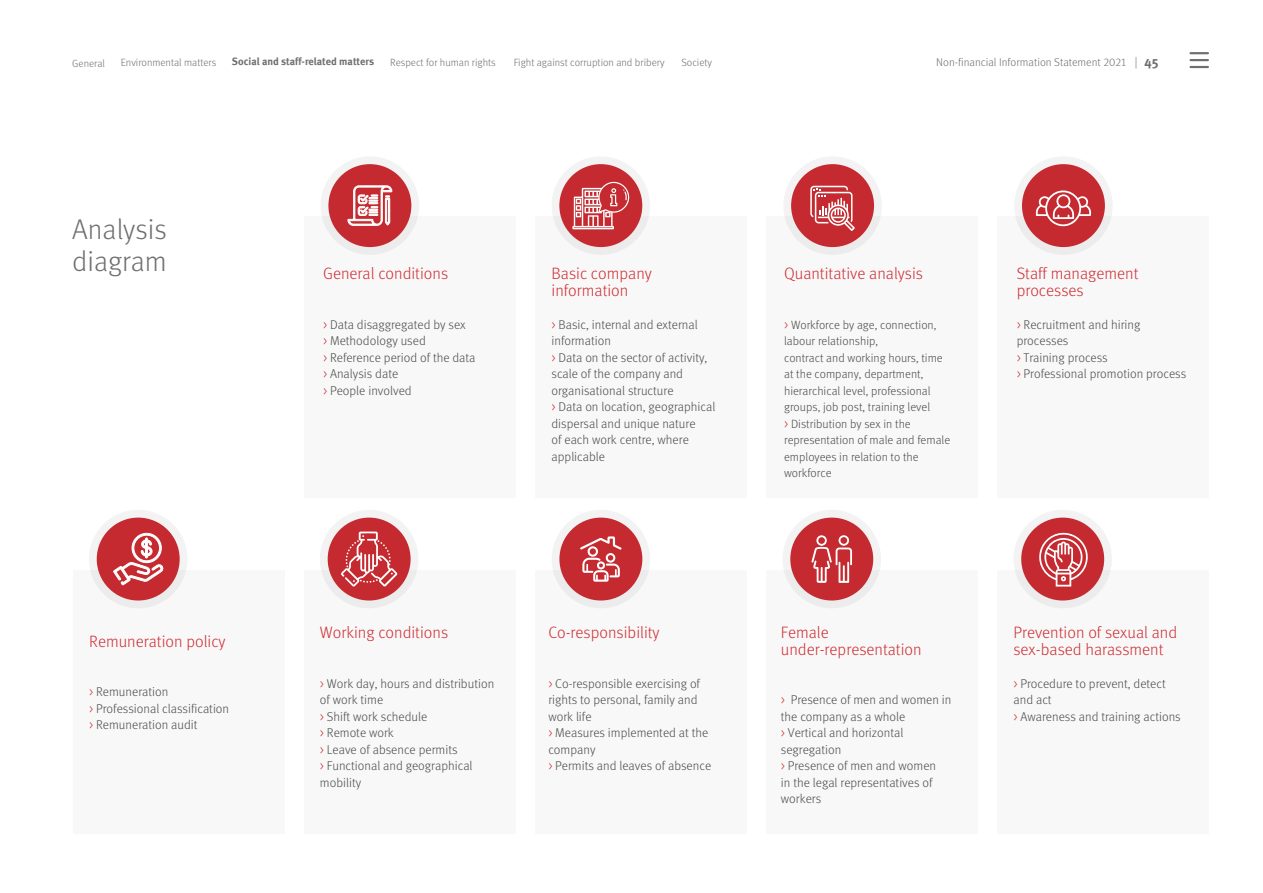
<style>
.page{position:relative;width:1263px;height:893px;background:#fff}
.page>*{position:absolute;margin:0;border:0;box-sizing:border-box;transform-origin:0 0}
.t1{font:28.5px/31.5px "Meta Light LF";color:#706f6f}
.t2{font:300 16.5px/16.5px "Meta";color:#cf2d33}
.t3{font:12.75px/16.5px "Meta Light LF";color:#4a4a49}
.t4{font:12px/16.5px "Meta Light LF";color:#4a4a49}
.t5{font:11.25px "Meta Light LF";color:#706f6f}
.t6{font:10.5px "Meta Light LF";color:#706f6f}
.t7{font:10.5px "Meta Bold LF";color:#706f6f}
.s1{font-size:12px}
.s2{font-family:"Meta";font-weight:700;font-size:13.5px}
.s3{color:#cf2d33}
.s4{font-size:12.75px;color:#cf2d33}
</style>
<div class="page">
<div style="left:305px;top:216px;width:211px;height:282px;background:#f8f8f8"></div>
<div style="left:305px;top:570px;width:211px;height:263px;background:#f8f8f8"></div>
<div style="left:536px;top:216px;width:211px;height:282px;background:#f8f8f8"></div>
<div style="left:536px;top:570px;width:211px;height:263px;background:#f8f8f8"></div>
<div style="left:767px;top:216px;width:211px;height:282px;background:#f8f8f8"></div>
<div style="left:767px;top:570px;width:211px;height:263px;background:#f8f8f8"></div>
<div style="left:997px;top:216px;width:212px;height:282px;background:#f8f8f8"></div>
<div style="left:997px;top:570px;width:212px;height:263px;background:#f8f8f8"></div>
<div style="left:73px;top:570px;width:211px;height:263px;background:#f8f8f8"></div>
<svg style="left:321px;top:156px;width:98px;height:99px;fill:#c52a30"></svg>
<svg style="left:551px;top:156px;width:99px;height:99px;fill:#c52a30"></svg>
<svg style="left:320px;top:510px;width:98px;height:98px"></svg>
<svg style="left:551px;top:510px;width:99px;height:98px;fill:#c52a30"></svg>
<svg style="left:782px;top:510px;width:99px;height:98px;fill:#c52a30"></svg>
<svg style="left:1013px;top:510px;width:99px;height:98px;fill:#c52a30"></svg>
<svg style="left:783px;top:156px;width:99px;height:99px;fill:#c52a30"></svg>
<svg style="left:1014px;top:156px;width:99px;height:99px;fill:#c52a30"></svg>
<svg style="left:89px;top:510px;width:99px;height:98px;fill:#c52a30"></svg>
<svg style="left:348px;top:186px;width:44px;height:40px"></svg>
<svg style="left:572px;top:182px;width:57px;height:47px"></svg>
<svg style="left:810px;top:186px;width:45px;height:45px"></svg>
<svg style="left:1036px;top:190px;width:55px;height:37px;background:#d35e62"></svg>
<svg style="left:113px;top:533px;width:51px;height:52px"></svg>
<svg style="left:341px;top:532px;width:56px;height:55px;background:#d1565b"></svg>
<svg style="left:580px;top:536px;width:42px;height:46px"></svg>
<svg style="left:811px;top:535px;width:41px;height:48px;background:#d36165"></svg>
<svg style="left:1039px;top:532px;width:51px;height:54px"></svg>
<svg style="left:1189px;top:52px;width:20px;height:16px"></svg>
<p class="t6" style="left:72px;top:57px;width:34px">General</p>
<p class="t6" style="left:121px;top:56px;width:97px">Environmental matters</p>
<p class="t7" style="left:232px;top:55px;width:144px">Social and staff-related matters</p>
<p class="t6" style="left:390px;top:56px;width:107px">Respect for human rights</p>
<p class="t6" style="left:514px;top:56px;width:152px">Fight against corruption and bribery</p>
<p class="t6" style="left:681px;top:56px;width:32px">Society</p>
<p class="t5" style="left:936px;top:56px;width:224px">Non-financial Information Statement 2021 <span class="s1">|</span> <span class="s2">45</span></p>
<h1 class="t1" style="left:72px;top:214px;width:96px">Analysis diagram</h1>
<p class="t2" style="left:89px;top:633px;width:138px">Remuneration policy</p>
<p class="t3" style="left:89px;top:683px;width:141px"><span class="s3">&gt;</span> Remuneration<br><span class="s3">&gt;</span> Professional classification <span class="s3">&gt;</span> Remuneration audit</p>
<p class="t2" style="left:323px;top:265px;width:127px">General conditions</p>
<p class="t3" style="left:323px;top:316px;width:154px"><span class="s3">&gt;</span> Data disaggregated by sex<br><span class="s3">&gt;</span> Methodology used<br><span class="s3">&gt;</span> Reference period of the data <span class="s3">&gt;</span> Analysis date<br><span class="s3">&gt;</span> People involved</p>
<p class="t2" style="left:551px;top:265px;width:102px">Basic company information</p>
<p class="t3" style="left:551px;top:316px;width:165px"><span class="s3">&gt;</span> Basic, internal and external information<br><span class="s3">&gt;</span> Data on the sector of activity, scale of the company and organisational structure<br><span class="s3">&gt;</span> Data on location, geographical dispersal and unique nature<br>of each work centre, where applicable</p>
<p class="t2" style="left:320px;top:624px;width:130px">Working conditions</p>
<p class="t3" style="left:320px;top:675px;width:176px"><span class="s3">&gt;</span> Work day, hours and distribution of work time<br><span class="s3">&gt;</span> Shift work schedule<br><span class="s3">&gt;</span> Remote work<br><span class="s3">&gt;</span> Leave of absence permits<br><span class="s3">&gt;</span> Functional and geographical mobility</p>
<p class="t2" style="left:548px;top:624px;width:113px">Co-responsibility</p>
<p class="t3" style="left:548px;top:675px;width:164px"><span class="s3">&gt;</span> Co-responsible exercising of rights to personal, family and work life<br><span class="s3">&gt;</span> Measures implemented at the company<br><span class="s3">&gt;</span> Permits and leaves of absence</p>
<p class="t2" style="left:784px;top:265px;width:140px">Quantitative analysis</p>
<p class="t4" style="left:784px;top:316px;width:168px"><span class="s4">&gt;</span> Workforce by age, connection, labour relationship,<br>contract and working hours, time at the company, department, hierarchical level, professional groups, job post, training level<br><span class="s4">&gt;</span> Distribution by sex in the representation of male and female employees in relation to the workforce</p>
<p class="t2" style="left:781px;top:624px;width:142px">Female under-representation</p>
<p class="t3" style="left:781px;top:692px;width:172px"><span class="s3">&gt;</span> Presence of men and women in the company as a whole<br><span class="s3">&gt;</span> Vertical and horizontal segregation<br><span class="s3">&gt;</span> Presence of men and women<br>in the legal representatives of workers</p>
<p class="t2" style="left:1017px;top:265px;width:123px">Staff management processes</p>
<p class="t3" style="left:1017px;top:316px;width:171px"><span class="s3">&gt;</span> Recruitment and hiring processes<br><span class="s3">&gt;</span> Training process<br><span class="s3">&gt;</span> Professional promotion process</p>
<p class="t2" style="left:1013px;top:624px;width:165px">Prevention of sexual and sex-based harassment</p>
<p class="t3" style="left:1013px;top:675px;width:169px"><span class="s3">&gt;</span> Procedure to prevent, detect and act<br><span class="s3">&gt;</span> Awareness and training actions</p>
</div>
